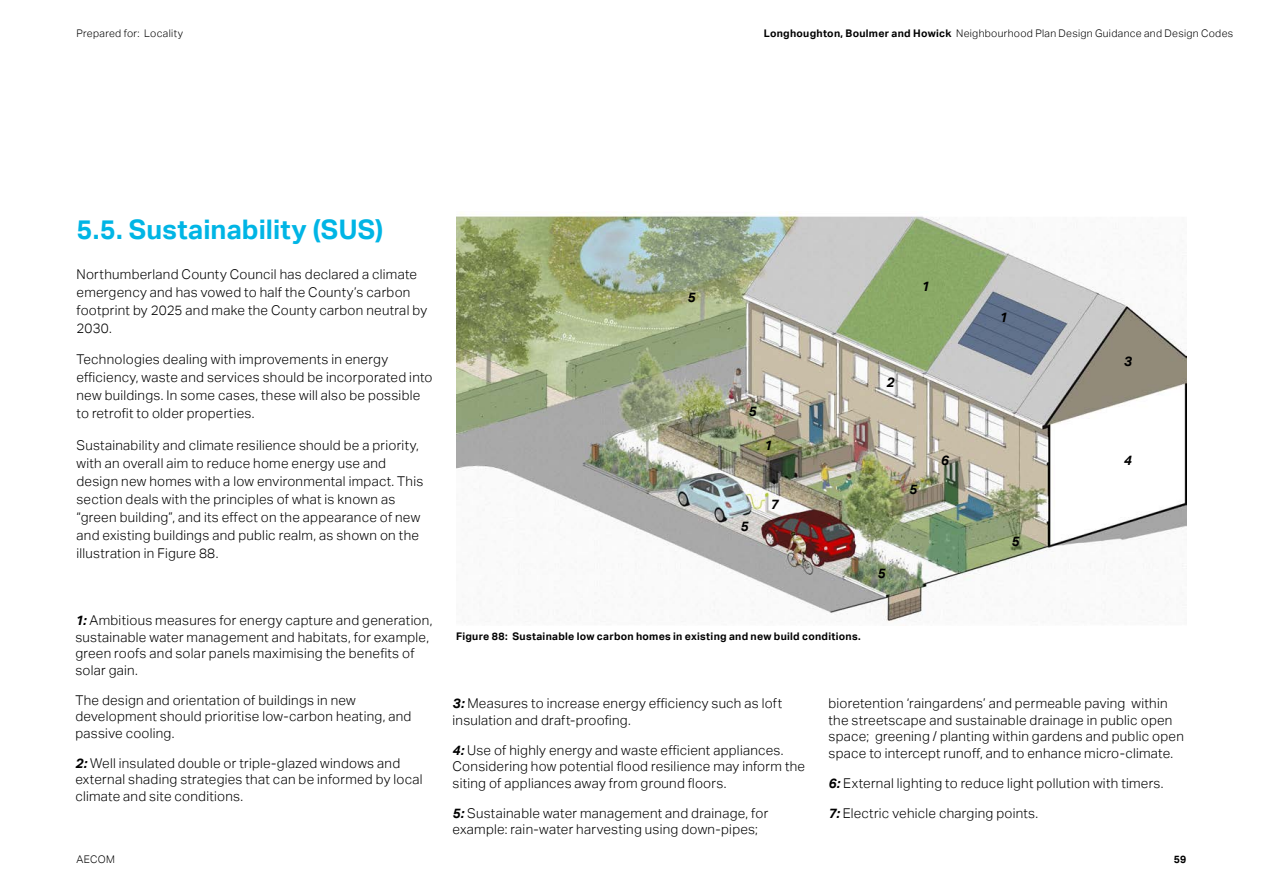
<style>
.page{position:relative;width:1263px;height:893px;background:#fff}
.page>*{position:absolute;margin:0;border:0;box-sizing:border-box;transform-origin:0 0}
.t1{font:700 27px "AECOM Sans";letter-spacing:.005em;color:#00b5e5}
.t2{font:300 13.5px/16.5px "AECOM Sans";letter-spacing:.02em;color:#000}
.t3{font:italic 700 13.5px "AECOM Sans";color:#000}
.t4{font:300 10.5px "AECOM Sans";letter-spacing:.025em;color:#000}
.t5{font:700 10.5px "AECOM Sans";letter-spacing:.025em;color:#000}
.s1{font-weight:700}
.s2{font-weight:700;font-style:italic}
</style>
<div class="page">
<img style="left:456px;top:212px;width:730px;height:409px">
<p class="t4" style="left:77px;top:27px;width:108px">Prepared for: Locality</p>
<p class="t4" style="left:764px;top:27px;width:471px"><span class="s1">Longhoughton, Boulmer and Howick</span> Neighbourhood Plan Design Guidance and Design Codes</p>
<h1 class="t1" style="left:77px;top:214px;width:308px">5.5. Sustainability (SUS)</h1>
<p class="t2" style="left:77px;top:265px;width:352px;line-height:18px">Northumberland County Council has declared a climate emergency and has vowed to half the County’s carbon footprint by 2025 and make the County carbon neutral by 2030.</p>
<p class="t2" style="left:77px;top:351px;width:357px;line-height:18px">Technologies dealing with improvements in energy efficiency, waste and services should be incorporated into new buildings. In some cases, these will also be possible to retrofit to older properties.</p>
<p class="t2" style="left:77px;top:436px;width:348px;line-height:18px">Sustainability and climate resilience should be a priority, with an overall aim to reduce home energy use and design new homes with a low environmental impact. This section deals with the principles of what is known as “green building”, and its effect on the appearance of new and existing buildings and public realm, as shown on the illustration in Figure 88.</p>
<p class="t2" style="left:75px;top:612px;width:359px"><span class="s2">1:</span> Ambitious measures for energy capture and generation, sustainable water management and habitats, for example, green roofs and solar panels maximising the benefits of solar gain.</p>
<p class="t2" style="left:75px;top:692px;width:338px">The design and orientation of buildings in new development should prioritise low-carbon heating, and passive cooling.</p>
<p class="t2" style="left:75px;top:755px;width:349px"><span class="s2">2:</span> Well insulated double or triple-glazed windows and external shading strategies that can be informed by local climate and site conditions.</p>
<p class="t3" style="left:687px;top:290px;width:9px">5</p>
<p class="t3" style="left:921px;top:278px;width:9px">1</p>
<p class="t3" style="left:748px;top:404px;width:9px">5</p>
<p class="t3" style="left:764px;top:438px;width:9px">1</p>
<p class="t3" style="left:740px;top:519px;width:9px">5</p>
<p class="t3" style="left:771px;top:496px;width:9px">7</p>
<p class="t3" style="left:887px;top:374px;width:9px">2</p>
<p class="t3" style="left:909px;top:481px;width:9px">5</p>
<p class="t3" style="left:877px;top:565px;width:9px">5</p>
<p class="t5" style="left:456px;top:630px;width:406px">Figure 88: Sustainable low carbon homes in existing and new build conditions.</p>
<p class="t3" style="left:941px;top:452px;width:9px">6</p>
<p class="t3" style="left:999px;top:309px;width:9px">1</p>
<p class="t3" style="left:1011px;top:533px;width:9px">5</p>
<p class="t3" style="left:1124px;top:353px;width:9px">3</p>
<p class="t3" style="left:1124px;top:452px;width:9px">4</p>
<p class="t2" style="left:452px;top:695px;width:331px"><span class="s2">3:</span> Measures to increase energy efficiency such as loft insulation and draft-proofing.</p>
<p class="t2" style="left:452px;top:742px;width:354px"><span class="s2">4:</span> Use of highly energy and waste efficient appliances.<br>Considering how potential flood resilience may inform the siting of appliances away from ground floors.</p>
<p class="t2" style="left:452px;top:805px;width:317px"><span class="s2">5:</span> Sustainable water management and drainage, for example: rain-water harvesting using down-pipes;</p>
<p class="t2" style="left:828px;top:695px;width:357px">bioretention ‘raingardens’ and permeable paving within the streetscape and sustainable drainage in public open space; greening / planting within gardens and public open space to intercept runoff, and to enhance micro-climate.</p>
<p class="t2" style="left:828px;top:775px;width:337px"><span class="s2">6:</span> External lighting to reduce light pollution with timers.</p>
<p class="t2" style="left:828px;top:805px;width:211px"><span class="s2">7:</span> Electric vehicle charging points.</p>
<p class="t4" style="left:77px;top:853px;width:40px">AECOM</p>
<p class="t5" style="left:1174px;top:853px;width:14px">59</p>
</div>
